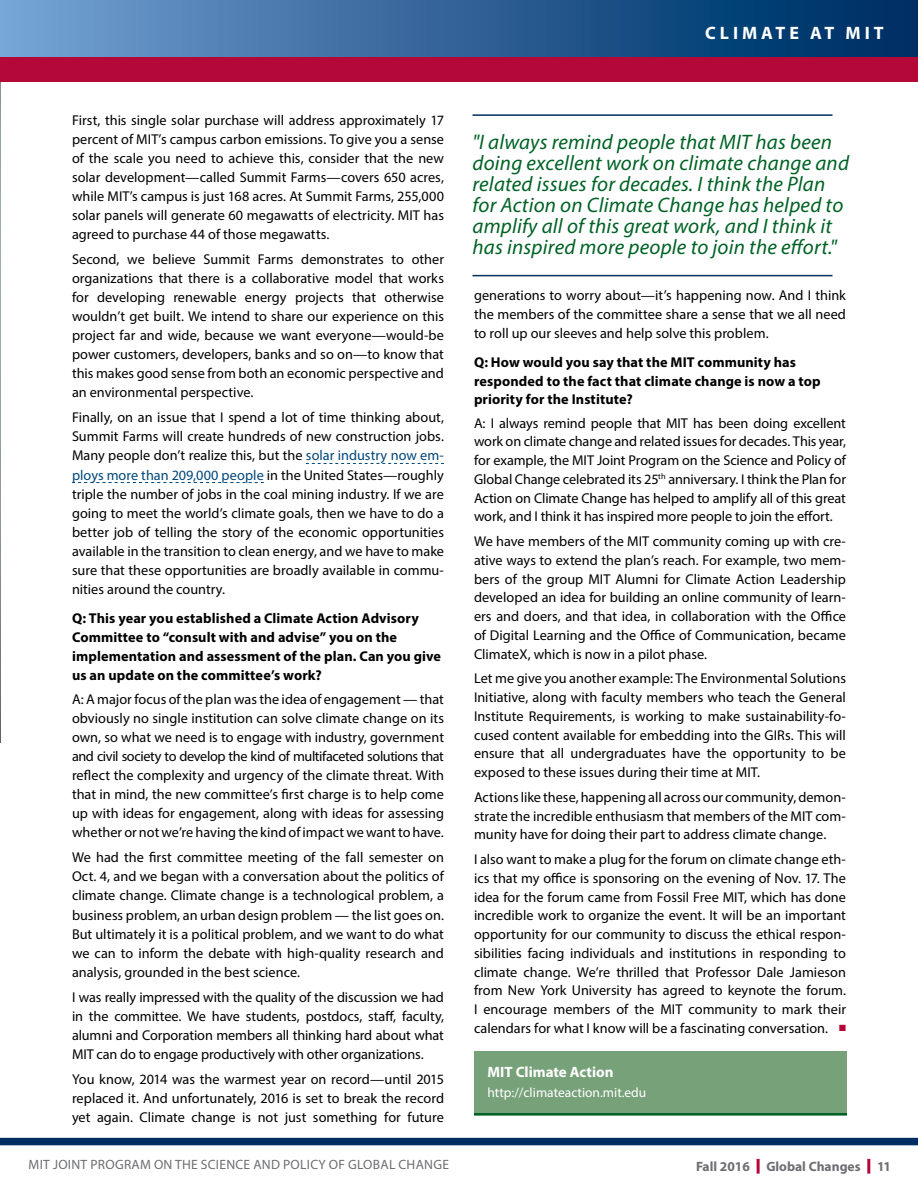
<style>
.page{position:relative;width:918px;height:1188px;background:#fff}
.page>*{position:absolute;margin:0;border:0;box-sizing:border-box;transform-origin:0 0}
.Pull_Quote_Left{font:italic 21px/21px "Myriad Pro";letter-spacing:.01em;color:#006225}
.t1{font:700 18px "Myriad Pro";color:#fff}
.t2{font:700 15px "Myriad Pro";color:#fff}
.t3{font:14.25px/19px "Myriad Pro";color:#000;text-align:justify}
.Normal_Subheader___Q{font:700 14.25px/19px "Myriad Pro";letter-spacing:.01em;color:#000}
.t4{font:13.5px "Myriad Pro";letter-spacing:.02em;color:#6d6e71}
.t5{font:13.5px "Myriad Pro";color:#fff}
.t6{font:700 13.5px "Myriad Pro";color:#6d6e71}
.s1{color:#00477a}
.s2{color:#b30838}
</style>
<div class="page">
<svg style="left:306px;top:463px;width:138px;height:1px"></svg>
<svg style="left:72px;top:482px;width:192px;height:1px"></svg>
<svg style="left:474px;top:1112px;width:373px;height:4px"></svg>
<div style="left:474px;top:1051px;width:373px;height:61px;background:#77a179"></div>
<hr style="left:472px;top:114px;width:360px;height:2px;background:#002d62">
<hr style="left:472px;top:275px;width:360px;height:1px;background:#002d62">
<img style="left:0;top:82px;width:1px;height:660px">
<div style="left:0;top:0;width:918px;height:58px;background:linear-gradient(to right,#74a0d3,#00295f)"></div>
<hr style="left:757px;top:1159px;width:3px;height:15px;background:#b30838">
<hr style="left:867px;top:1159px;width:3px;height:15px;background:#b30838">
<div style="left:0;top:1138px;width:918px;height:7px;background:#002d62"></div>
<div style="left:0;top:57px;width:918px;height:25px;background:#b30838"></div>
<p class="t1" style="left:705px;top:21px;width:29px">Climate</p>
<p class="t1" style="left:810px;top:21px;width:13px">at</p>
<p class="t1" style="left:845px;top:21px;width:40px">MIT</p>
<p class="t3" style="left:72px;top:110px;width:374px">First, this single solar purchase will address approximately 17 percent of MIT’s campus carbon emissions. To give you a sense of the scale you need to achieve this, consider that the new solar development—called Summit Farms—covers 650 acres, while MIT’s campus is just 168 acres. At Summit Farms, 255,000 solar panels will generate 60 megawatts of electricity. MIT has agreed to purchase 44 of those megawatts.</p>
<p class="t3" style="left:72px;top:249px;width:374px">Second, we believe Summit Farms demonstrates to other organizations that there is a collaborative model that works for developing renewable energy projects that otherwise wouldn’t get built. We intend to share our experience on this project far and wide, because we want everyone—would-be power customers, developers, banks and so on—to know that this makes good sense from both an economic perspective and an environmental perspective.</p>
<p class="t3" style="left:72px;top:408px;width:374px">Finally, on an issue that I spend a lot of time thinking about, Summit Farms will create hundreds of new construction jobs.<br>Many people don’t realize this, but the <span class="s1">solar industry now em&shy;ploys more than 209,000 people</span> in the United States—roughly triple the number of jobs in the coal mining industry. If we are going to meet the world’s climate goals, then we have to do a better job of telling the story of the economic opportunities available in the transition to clean energy, and we have to make sure that these opportunities are broadly available in commu&shy;nities around the country.</p>
<p class="Normal_Subheader___Q" style="left:72px;top:609px;width:371px">Q: This year you established a Climate Action Advisory Committee to “consult with and advise” you on the implementation and assessment of the plan. Can you give us an update on the committee’s work?</p>
<p class="t3" style="left:72px;top:690px;width:374px">A: A major focus of the plan was the idea of engagement — that obviously no single institution can solve climate change on its own, so what we need is to engage with industry, government and civil society to develop the kind of multifaceted solutions that reflect the complexity and urgency of the climate threat. With that in mind, the new committee’s first charge is to help come up with ideas for engagement, along with ideas for assessing whether or not we’re having the kind of impact we want to have.</p>
<p class="t3" style="left:72px;top:848px;width:374px">We had the first committee meeting of the fall semester on Oct. 4, and we began with a conversation about the politics of climate change. Climate change is a technological problem, a business problem, an urban design problem — the list goes on.<br>But ultimately it is a political problem, and we want to do what we can to inform the debate with high-quality research and analysis, grounded in the best science.</p>
<p class="t3" style="left:72px;top:987px;width:373px">I was really impressed with the quality of the discussion we had in the committee. We have students, postdocs, staff, faculty, alumni and Corporation members all thinking hard about what MIT can do to engage productively with other organizations.</p>
<p class="t3" style="left:72px;top:1069px;width:374px">You know, 2014 was the warmest year on record—until 2015 replaced it. And unfortunately, 2016 is set to break the record yet again. Climate change is not just something for future</p>
<p class="Pull_Quote_Left" style="left:472px;top:131px;width:378px">"I always remind people that MIT has been doing excellent work on climate change and related issues for decades. I think the Plan for Action on Climate Change has helped to amplify all of this great work, and I think it has inspired more people to join the effort."</p>
<p class="t3" style="left:474px;top:286px;width:374px">generations to worry about—it’s happening now. And I think the members of the committee share a sense that we all need to roll up our sleeves and help solve this problem.</p>
<p class="Normal_Subheader___Q" style="left:474px;top:352px;width:348px">Q: How would you say that the MIT community has responded to the fact that climate change is now a top priority for the Institute?</p>
<p class="t3" style="left:474px;top:413px;width:374px">A: I always remind people that MIT has been doing excellent work on climate change and related issues for decades. This year, for example, the MIT Joint Program on the Science and Policy of Global Change celebrated its 25<sup>th</sup> anniversary. I think the Plan for Action on Climate Change has helped to amplify all of this great work, and I think it has inspired more people to join the effort.</p>
<p class="t3" style="left:474px;top:532px;width:374px">We have members of the MIT community coming up with cre&shy;ative ways to extend the plan’s reach. For example, two mem&shy;bers of the group MIT Alumni for Climate Action Leadership developed an idea for building an online community of learn&shy;ers and doers, and that idea, in collaboration with the Office of Digital Learning and the Office of Communication, became ClimateX, which is now in a pilot phase.</p>
<p class="t3" style="left:474px;top:669px;width:374px">Let me give you another example: The Environmental Solutions Initiative, along with faculty members who teach the General Institute Requirements, is working to make sustainability-fo&shy;cused content available for embedding into the GIRs. This will ensure that all undergraduates have the opportunity to be exposed to these issues during their time at MIT.</p>
<p class="t3" style="left:474px;top:788px;width:374px">Actions like these, happening all across our community, demon&shy;strate the incredible enthusiasm that members of the MIT com&shy;munity have for doing their part to address climate change.</p>
<p class="t3" style="left:474px;top:850px;width:374px">I also want to make a plug for the forum on climate change eth&shy;ics that my office is sponsoring on the evening of Nov. 17. The idea for the forum came from Fossil Free MIT, which has done incredible work to organize the event. It will be an important opportunity for our community to discuss the ethical respon&shy;sibilities facing individuals and institutions in responding to climate change. We’re thrilled that Professor Dale Jamieson from New York University has agreed to keynote the forum.<br>I encourage members of the MIT community to mark their calendars for what I know will be a fascinating conversation. <span class="s2">■</span></p>
<p class="t2" style="left:488px;top:1063px;width:128px">MIT Climate Action</p>
<p class="t5" style="left:488px;top:1084px;width:160px">http://climateaction.mit.edu</p>
<p class="t4" style="left:29px;top:1156px;width:422px">MIT JOINT PROGRAM ON THE SCIENCE AND POLICY OF GLOBAL CHANGE</p>
<p class="t6" style="left:696px;top:1157px;width:196px">Fall 2016 Global Changes 11</p>
</div>
